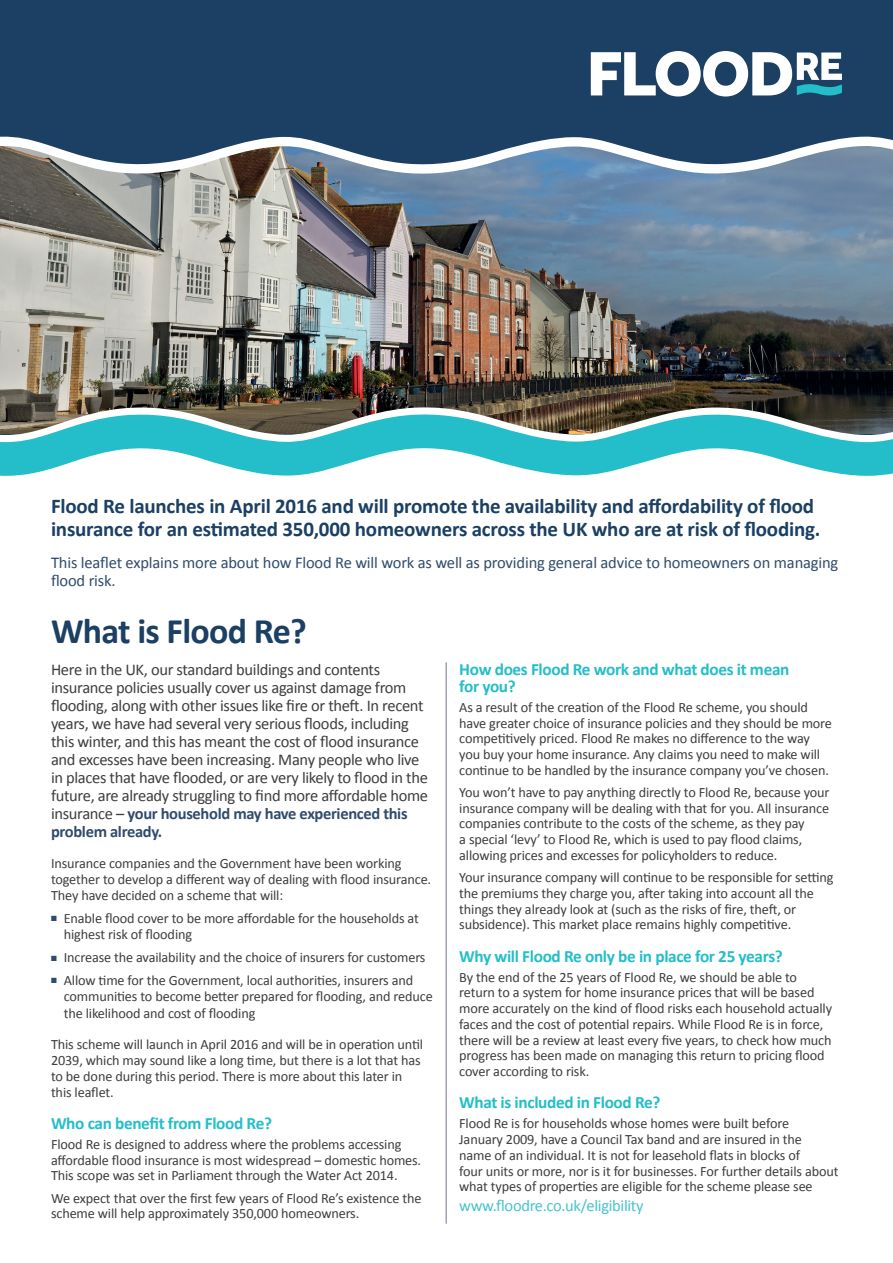
<style>
.page{position:relative;width:893px;height:1263px;background:#fff}
.page>*{position:absolute;margin:0;border:0;box-sizing:border-box;transform-origin:0 0}
.t1{font:700 36px "Calibri";letter-spacing:-.02em;color:#1b4064}
.t2{font:700 21px/22.5px "Calibri";letter-spacing:-.01em;color:#1b4064}
.t3{font:700 17.25px/16.5px "Calibri";letter-spacing:-.02em;color:#23bec9}
.t4{font:16.5px/18px "Calibri";letter-spacing:-.02em;color:#3e3e3f}
.t5{font:16.5px/18px "Calibri";letter-spacing:-.01em;color:#304c6d}
.t6{font:16.5px "Calibri";letter-spacing:-.02em;color:#49c3cd}
.t7{font:14.25px/15.8px "Calibri";letter-spacing:-.01em;color:#3e3e3f}
.s1{font-weight:700;color:#304c6d}
.s2{color:#304c6d}
</style>
<div class="page">
<div style="left:0;top:0;width:893px;height:445px;background:#1b4064"></div>
<img style="left:0;top:175px;width:893px;height:231px">
<svg style="left:591px;top:51px;width:251px;height:45px"></svg>
<img style="left:0;top:406px;width:893px;height:7px">
<svg style="left:0;top:413px;width:893px;height:63px;fill:#23bec9"></svg>
<svg style="left:0;top:136px;width:893px;height:39px"></svg>
<hr style="left:446px;top:662px;width:1px;height:562px;background:#6e758f">
<h2 class="t2" style="left:51px;top:495px;width:771px">Flood Re launches in April 2016 and will promote the availability and affordability of flood insurance for an estimated 350,000 homeowners across the UK who are at risk of flooding.</h2>
<p class="t5" style="left:51px;top:553px;width:789px">This leaflet explains more about how Flood Re will work as well as providing general advice to homeowners on managing flood risk.</p>
<h1 class="t1" style="left:51px;top:608px;width:257px">What is Flood Re?</h1>
<p class="t4" style="left:51px;top:660px;width:379px">Here in the UK, our standard buildings and contents insurance policies usually cover us against damage from flooding, along with other issues like fire or theft. In recent years, we have had several very serious floods, including this winter, and this has meant the cost of flood insurance and excesses have been increasing. Many people who live in places that have flooded, or are very likely to flood in the future, are already struggling to find more affordable home insurance – <span class="s1">your household may have experienced this problem already.</span></p>
<p class="t7" style="left:51px;top:856px;width:382px">Insurance companies and the Government have been working together to develop a different way of dealing with flood insurance.<br>They have decided on a scheme that will:</p>
<p class="t7" style="left:64px;top:910px;width:357px;line-height:16.5px;text-indent:-13px"><span class="s2">■</span> Enable flood cover to be more affordable for the households at highest risk of flooding</p>
<p class="t7" style="left:51px;top:949px;width:376px"><span class="s2">■</span> Increase the availability and the choice of insurers for customers</p>
<p class="t7" style="left:64px;top:972px;width:370px;line-height:16.5px;text-indent:-13px"><span class="s2">■</span> Allow time for the Government, local authorities, insurers and communities to become better prepared for flooding, and reduce the likelihood and cost of flooding</p>
<p class="t7" style="left:51px;top:1037px;width:374px">This scheme will launch in April 2016 and will be in operation until 2039, which may sound like a long time, but there is a lot that has to be done during this period. There is more about this later in this leaflet.</p>
<p class="t3" style="left:51px;top:1115px;width:222px">Who can benefit from Flood Re?</p>
<p class="t7" style="left:51px;top:1136px;width:372px">Flood Re is designed to address where the problems accessing affordable flood insurance is most widespread – domestic homes.<br>This scope was set in Parliament through the Water Act 2014.</p>
<p class="t7" style="left:51px;top:1190px;width:372px">We expect that over the first few years of Flood Re’s existence the scheme will help approximately 350,000 homeowners.</p>
<p class="t3" style="left:459px;top:661px;width:332px">How does Flood Re work and what does it mean for you?</p>
<p class="t7" style="left:459px;top:699px;width:374px">As a result of the creation of the Flood Re scheme, you should have greater choice of insurance policies and they should be more competitively priced. Flood Re makes no difference to the way you buy your home insurance. Any claims you need to make will continue to be handled by the insurance company you’ve chosen.</p>
<p class="t7" style="left:459px;top:784px;width:372px">You won’t have to pay anything directly to Flood Re, because your insurance company will be dealing with that for you. All insurance companies contribute to the costs of the scheme, as they pay<br>a special ‘levy’ to Flood Re, which is used to pay flood claims, allowing prices and excesses for policyholders to reduce.</p>
<p class="t7" style="left:459px;top:869px;width:376px">Your insurance company will continue to be responsible for setting the premiums they charge you, after taking into account all the things they already look at (such as the risks of fire, theft, or subsidence). This market place remains highly competitive.</p>
<p class="t3" style="left:459px;top:947px;width:325px">Why will Flood Re only be in place for 25 years?</p>
<p class="t7" style="left:459px;top:969px;width:374px">By the end of the 25 years of Flood Re, we should be able to return to a system for home insurance prices that will be based more accurately on the kind of flood risks each household actually faces and the cost of potential repairs. While Flood Re is in force, there will be a review at least every five years, to check how much progress has been made on managing this return to pricing flood cover according to risk.</p>
<p class="t3" style="left:459px;top:1094px;width:203px">What is included in Flood Re?</p>
<p class="t7" style="left:459px;top:1116px;width:381px">Flood Re is for households whose homes were built before<br>January 2009, have a Council Tax band and are insured in the<br>name of an individual. It is not for leasehold flats in blocks of<br>four units or more, nor is it for businesses. For further details about what types of properties are eligible for the scheme please see</p>
<p class="t6" style="left:459px;top:1195px;width:186px">www.floodre.co.uk/eligibility</p>
</div>
